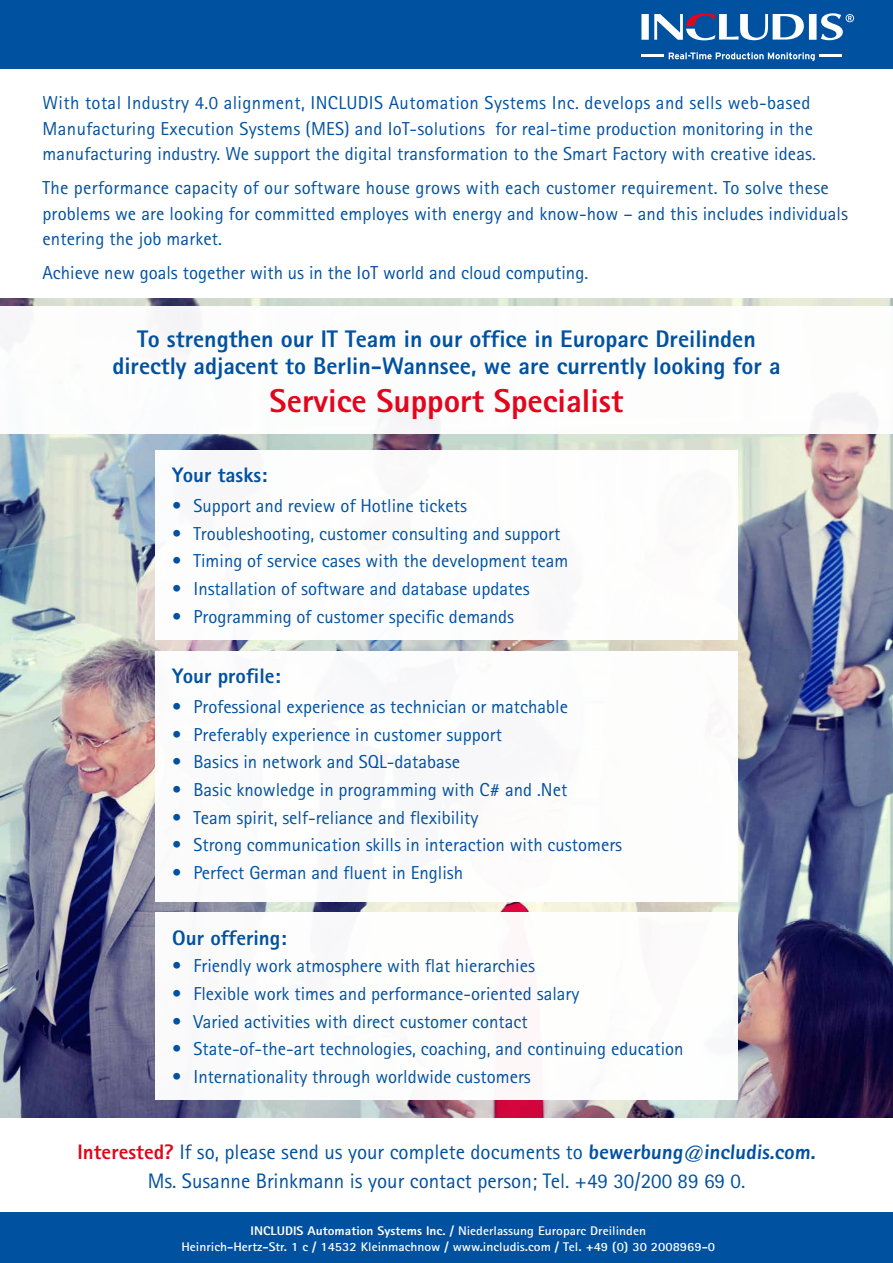
<style>
.page{position:relative;width:893px;height:1263px;background:#fff}
.page>*{position:absolute;margin:0;border:0;box-sizing:border-box;transform-origin:0 0}
.t1{font:800 33px "Rotis Sans Serif";color:#e3051c}
.t2{font:800 24px/27px "Rotis Sans Serif";color:#0051a0;text-align:center}
.t3{font:21px/28.2px "Rotis Sans Serif";color:#0051a0;text-align:center}
.t4{font:800 21px "Rotis Sans Serif";color:#0051a0}
.t5{font:18.75px/25.5px "Rotis Sans Serif";color:#0051a0}
.t6{font:700 12.6px/16.5px "Rotis Sans Serif";color:#fff;text-align:center;scale:1.08 1}
.s1{font-weight:800;color:#e3051c}
.s2{font-weight:800}
</style>
<div class="page">
<img style="left:0;top:298px;width:893px;height:820px">
<div style="left:0;top:306px;width:893px;height:128px;background:#fff"></div>
<div style="left:0;top:1212px;width:893px;height:51px;background:#0051a0"></div>
<div style="left:0;top:0;width:893px;height:68px;background:#0051a0"></div>
<svg style="left:641px;top:13px;width:213px;height:27px"></svg>
<hr style="left:820px;top:55px;width:22px;height:2px;background:#fff">
<hr style="left:641px;top:55px;width:23px;height:2px;background:#fff">
<svg style="left:669px;top:52px;width:146px;height:9px"></svg>
<div style="left:155px;top:651px;width:583px;height:250px;background:#fff"></div>
<div style="left:155px;top:912px;width:583px;height:187px;background:#fff"></div>
<div style="left:155px;top:451px;width:583px;height:189px;background:#fff"></div>
<p class="t5" style="left:43px;top:90px;width:775px">With total Industry 4.0 alignment, INCLUDIS Automation Systems Inc. develops and sells web-based<br>Manufacturing Execution Systems (MES) and IoT-solutions for real-time production monitoring in the manufacturing industry. We support the digital transformation to the Smart Factory with creative ideas.</p>
<p class="t5" style="left:43px;top:175px;width:807px">The performance capacity of our software house grows with each customer requirement. To solve these problems we are looking for committed employes with energy and know-how – and this includes individuals entering the job market.</p>
<p class="t5" style="left:43px;top:260px;width:547px">Achieve new goals together with us in the IoT world and cloud computing.</p>
<p class="t2" style="left:112px;top:325px;width:670px">To strengthen our IT Team in our office in Europarc Dreilinden directly adjacent to Berlin-Wannsee, we are currently looking for a</p>
<h1 class="t1" style="left:270px;top:380px;width:355px">Service Support Specialist</h1>
<p class="t4" style="left:172px;top:462px;width:97px">Your tasks:</p>
<p class="t5" style="left:172px;top:493px;width:296px">• Support and review of Hotline tickets</p>
<p class="t5" style="left:172px;top:520px;width:390px">• Troubleshooting, customer consulting and support</p>
<p class="t5" style="left:172px;top:548px;width:398px">• Timing of service cases with the development team</p>
<p class="t5" style="left:172px;top:576px;width:359px">• Installation of software and database updates</p>
<p class="t5" style="left:172px;top:603px;width:343px">• Programming of customer specific demands</p>
<p class="t4" style="left:172px;top:663px;width:110px">Your profile:</p>
<p class="t5" style="left:172px;top:694px;width:397px">• Professional experience as technician or matchable</p>
<p class="t5" style="left:172px;top:721px;width:331px">• Preferably experience in customer support</p>
<p class="t5" style="left:172px;top:749px;width:289px">• Basics in network and SQL-database</p>
<p class="t5" style="left:172px;top:777px;width:397px">• Basic knowledge in programming with C# and .Net</p>
<p class="t5" style="left:172px;top:804px;width:308px">• Team spirit, self-reliance and flexibility</p>
<p class="t5" style="left:172px;top:832px;width:451px">• Strong communication skills in interaction with customers</p>
<p class="t5" style="left:172px;top:860px;width:293px">• Perfect German and fluent in English</p>
<p class="t4" style="left:172px;top:924px;width:116px">Our offering:</p>
<p class="t5" style="left:172px;top:953px;width:364px">• Friendly work atmosphere with flat hierarchies</p>
<p class="t5" style="left:172px;top:981px;width:409px">• Flexible work times and performance-oriented salary</p>
<p class="t5" style="left:172px;top:1008px;width:357px">• Varied activities with direct customer contact</p>
<p class="t5" style="left:172px;top:1036px;width:513px">• State-of-the-art technologies, coaching, and continuing education</p>
<p class="t5" style="left:172px;top:1064px;width:360px">• Internationality through worldwide customers</p>
<p class="t3" style="left:78px;top:1138px;width:742px"><span class="s1">Interested?</span> If so, please send us your complete documents to <span class="s2">bewerbung@includis.com.<br></span>Ms. Susanne Brinkmann is your contact person; Tel. +49 30/200 89 69 0.</p>
<p class="t6" style="left:181px;top:1222px;width:496px"><span class="s2">INCLUDIS Automation Systems Inc. /</span> Niederlassung Europarc Dreilinden<br>Heinrich-Hertz-Str. 1 c <span class="s2">/</span> 14532 Kleinmachnow <span class="s2">/</span> www.includis.com <span class="s2">/</span> Tel. +49 (0) 30 2008969-0</p>
</div>
